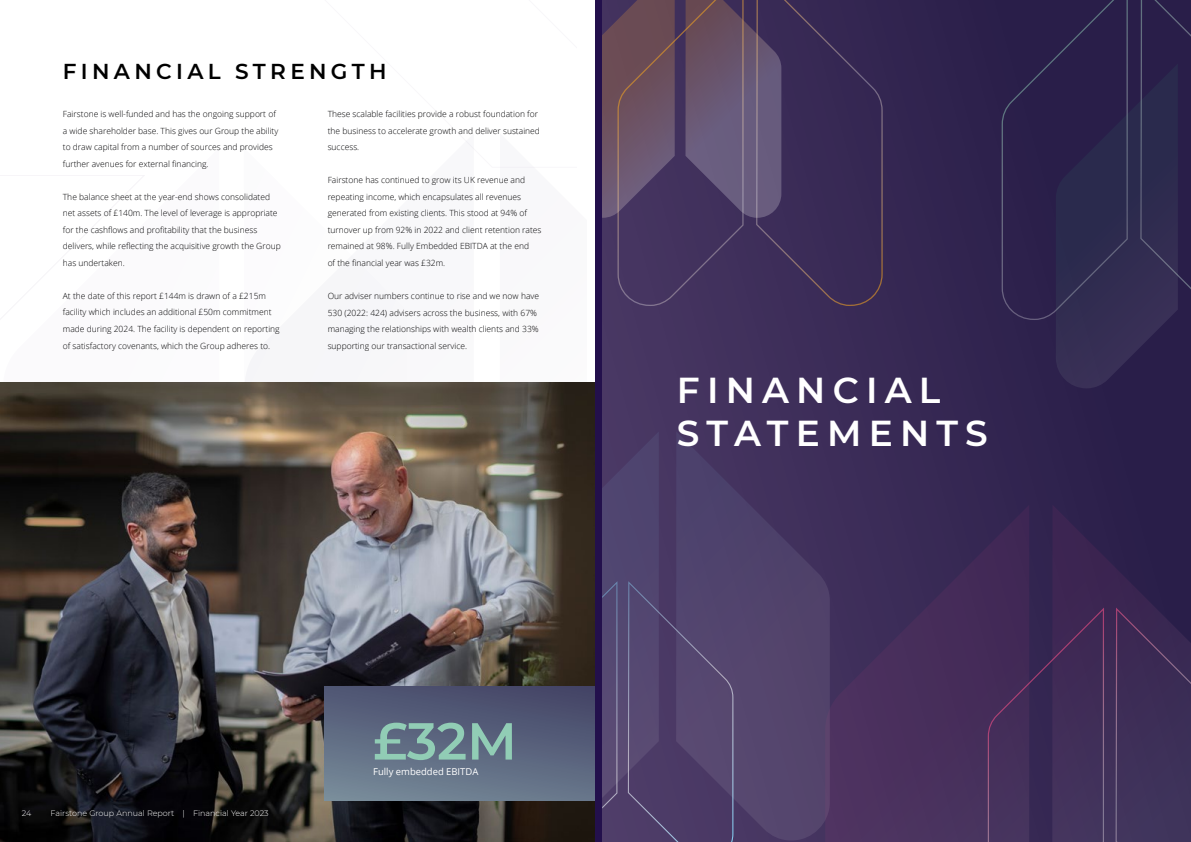
<style>
.page{position:relative;width:1191px;height:842px;background:#fff}
.page>*{position:absolute;margin:0;border:0;box-sizing:border-box;transform-origin:0 0}
.t1{font:600 52px "Montserrat";color:#91cdb5}
.t2{font:600 36px/43.2px "Montserrat";letter-spacing:.2em;color:#fff}
.t3{font:600 21.6px "Montserrat";letter-spacing:.2em;color:#000}
.t4{font:9.4px "Open Sans";color:#fff}
.t5{font:300 8.5px/16.5px "Open Sans";color:#020203}
.t6{font:300 8px "Montserrat";color:#fff}
</style>
<div class="page">
<img style="left:0;top:382px;width:595px;height:460px">
<div style="left:324px;top:686px;width:272px;height:114px;background:linear-gradient(to bottom,#484b6b,#708192)"></div>
<div style="left:595px;top:0;width:596px;height:842px;background:linear-gradient(to right,#493864,#251b46)"></div>
<svg style="left:602px;top:431px;width:228px;height:409px"></svg>
<svg style="left:825px;top:505px;width:366px;height:337px"></svg>
<div style="left:595px;top:0;width:7px;height:842px;background:#23104c"></div>
<svg style="left:1001px;top:0;width:190px;height:320px"></svg>
<svg style="left:602px;top:0;width:15px;height:218px"></svg>
<svg style="left:602px;top:581px;width:131px;height:261px"></svg>
<svg style="left:987px;top:607px;width:204px;height:235px"></svg>
<svg style="left:617px;top:0;width:265px;height:306px"></svg>
<svg style="left:1055px;top:63px;width:136px;height:325px"></svg>
<h3 class="t3" style="left:63px;top:56px;width:325px">FINANCIAL STRENGTH</h3>
<p class="t5" style="left:63px;top:105px;width:217px">Fairstone is well-funded and has the ongoing support of a wide shareholder base. This gives our Group the ability to draw capital from a number of sources and provides further avenues for external financing.</p>
<p class="t5" style="left:63px;top:188px;width:219px">The balance sheet at the year-end shows consolidated net assets of £140m. The level of leverage is appropriate for the cashflows and profitability that the business delivers, while reflecting the acquisitive growth the Group has undertaken.</p>
<p class="t5" style="left:63px;top:287px;width:218px">At the date of this report £144m is drawn of a £215m facility which includes an additional £50m commitment made during 2024. The facility is dependent on reporting of satisfactory covenants, which the Group adheres to.</p>
<p class="t5" style="left:328px;top:106px;width:214px">These scalable facilities provide a robust foundation for the business to accelerate growth and deliver sustained success.</p>
<p class="t5" style="left:328px;top:172px;width:215px">Fairstone has continued to grow its UK revenue and repeating income, which encapsulates all revenues generated from existing clients. This stood at 94% of turnover up from 92% in 2022 and client retention rates remained at 98%. Fully Embedded EBITDA at the end<br>of the financial year was £32m.</p>
<p class="t5" style="left:328px;top:287px;width:213px">Our adviser numbers continue to rise and we now have 530 (2022: 424) advisers across the business, with 67% managing the relationships with wealth clients and 33% supporting our transactional service.</p>
<p class="t6" style="left:22px;top:807px;width:11px">24</p>
<p class="t6" style="left:51px;top:807px;width:220px">Fairstone Group Annual Report | Financial Year 2023</p>
<h1 class="t1" style="left:373px;top:704px;width:145px">£32M</h1>
<p class="t4" style="left:373px;top:765px;width:107px">Fully embedded EBITDA</p>
<h2 class="t2" style="left:677px;top:367px;width:312px">FINANCIAL<br>STATEMENTS</h2>
</div>
